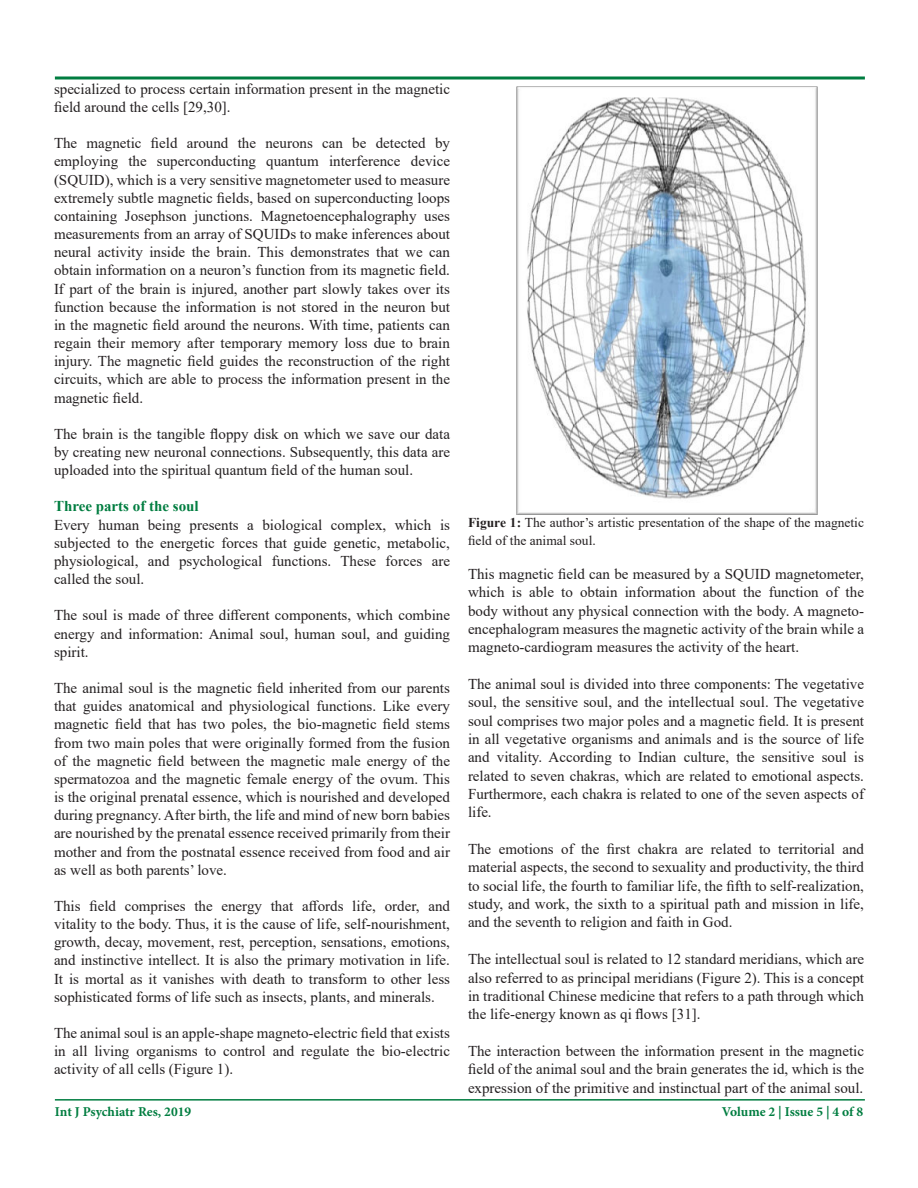
<style>
.page{position:relative;width:918px;height:1188px;background:#fff}
.page>*{position:absolute;margin:0;border:0;box-sizing:border-box;transform-origin:0 0}
.t1{font:15px/18.1px "Times New Roman";color:#231f20;text-align:justify}
.t2{font:700 15px "Times New Roman";color:#007d40}
.t3{font:13.5px/18.3px "Times New Roman";color:#231f20}
.t4{font:700 13.5px "Minion Pro";letter-spacing:-.005em;color:#007d40}
.s1{font-weight:700}
</style>
<div class="page">
<hr style="left:55px;top:1099px;width:810px;height:2px;background:#007d40">
<svg style="left:54px;top:76px;width:811px;height:4px"></svg>
<img style="left:516px;top:86px;width:301px;height:429px">
<p class="t1" style="left:54px;top:81px;width:398px">specialized to process certain information present in the magnetic field around the cells [29,30].</p>
<p class="t1" style="left:54px;top:134px;width:398px">The magnetic field around the neurons can be detected by employing the superconducting quantum interference device (SQUID), which is a very sensitive magnetometer used to measure extremely subtle magnetic fields, based on superconducting loops containing Josephson junctions. Magnetoencephalography uses measurements from an array of SQUIDs to make inferences about neural activity inside the brain. This demonstrates that we can obtain information on a neuron’s function from its magnetic field.<br>If part of the brain is injured, another part slowly takes over its function because the information is not stored in the neuron but in the magnetic field around the neurons. With time, patients can regain their memory after temporary memory loss due to brain injury. The magnetic field guides the reconstruction of the right circuits, which are able to process the information present in the magnetic field.</p>
<p class="t1" style="left:54px;top:424px;width:398px">The brain is the tangible floppy disk on which we save our data by creating new neuronal connections. Subsequently, this data are uploaded into the spiritual quantum field of the human soul.</p>
<p class="t2" style="left:54px;top:501px;width:146px">Three parts of the soul</p>
<p class="t1" style="left:54px;top:517px;width:398px">Every human being presents a biological complex, which is subjected to the energetic forces that guide genetic, metabolic, physiological, and psychological functions. These forces are called the soul.</p>
<p class="t1" style="left:54px;top:606px;width:398px">The soul is made of three different components, which combine energy and information: Animal soul, human soul, and guiding spirit.</p>
<p class="t1" style="left:54px;top:679px;width:398px">The animal soul is the magnetic field inherited from our parents that guides anatomical and physiological functions. Like every magnetic field that has two poles, the bio-magnetic field stems from two main poles that were originally formed from the fusion of the magnetic field between the magnetic male energy of the spermatozoa and the magnetic female energy of the ovum. This is the original prenatal essence, which is nourished and developed during pregnancy. After birth, the life and mind of new born babies are nourished by the prenatal essence received primarily from their mother and from the postnatal essence received from food and air as well as both parents’ love.</p>
<p class="t1" style="left:54px;top:896px;width:398px">This field comprises the energy that affords life, order, and vitality to the body. Thus, it is the cause of life, self-nourishment, growth, decay, movement, rest, perception, sensations, emotions, and instinctive intellect. It is also the primary motivation in life.<br>It is mortal as it vanishes with death to transform to other less sophisticated forms of life such as insects, plants, and minerals.</p>
<p class="t1" style="left:54px;top:1024px;width:398px">The animal soul is an apple-shape magneto-electric field that exists in all living organisms to control and regulate the bio-electric activity of all cells (Figure 1).</p>
<p class="t3" style="left:468px;top:515px;width:398px"><span class="s1">Figure 1:</span> The author’s artistic presentation of the shape of the magnetic field of the animal soul.</p>
<p class="t1" style="left:468px;top:564px;width:398px">This magnetic field can be measured by a SQUID magnetometer, which is able to obtain information about the function of the body without any physical connection with the body. A magneto&shy;encephalogram measures the magnetic activity of the brain while a magneto-cardiogram measures the activity of the heart.</p>
<p class="t1" style="left:468px;top:676px;width:398px">The animal soul is divided into three components: The vegetative soul, the sensitive soul, and the intellectual soul. The vegetative soul comprises two major poles and a magnetic field. It is present in all vegetative organisms and animals and is the source of life and vitality. According to Indian culture, the sensitive soul is related to seven chakras, which are related to emotional aspects.<br>Furthermore, each chakra is related to one of the seven aspects of life.</p>
<p class="t1" style="left:468px;top:839px;width:398px">The emotions of the first chakra are related to territorial and material aspects, the second to sexuality and productivity, the third to social life, the fourth to familiar life, the fifth to self-realization, study, and work, the sixth to a spiritual path and mission in life, and the seventh to religion and faith in God.</p>
<p class="t1" style="left:468px;top:951px;width:398px">The intellectual soul is related to 12 standard meridians, which are also referred to as principal meridians (Figure 2). This is a concept in traditional Chinese medicine that refers to a path through which the life-energy known as qi flows [31].</p>
<p class="t1" style="left:468px;top:1043px;width:398px">The interaction between the information present in the magnetic field of the animal soul and the brain generates the id, which is the expression of the primitive and instinctual part of the animal soul.</p>
<p class="t4" style="left:55px;top:1106px;width:138px">Int J Psychiatr Res, 2019</p>
<p class="t4" style="left:722px;top:1106px;width:143px">Volume 2 | Issue 5 | 4 of 8</p>
</div>
